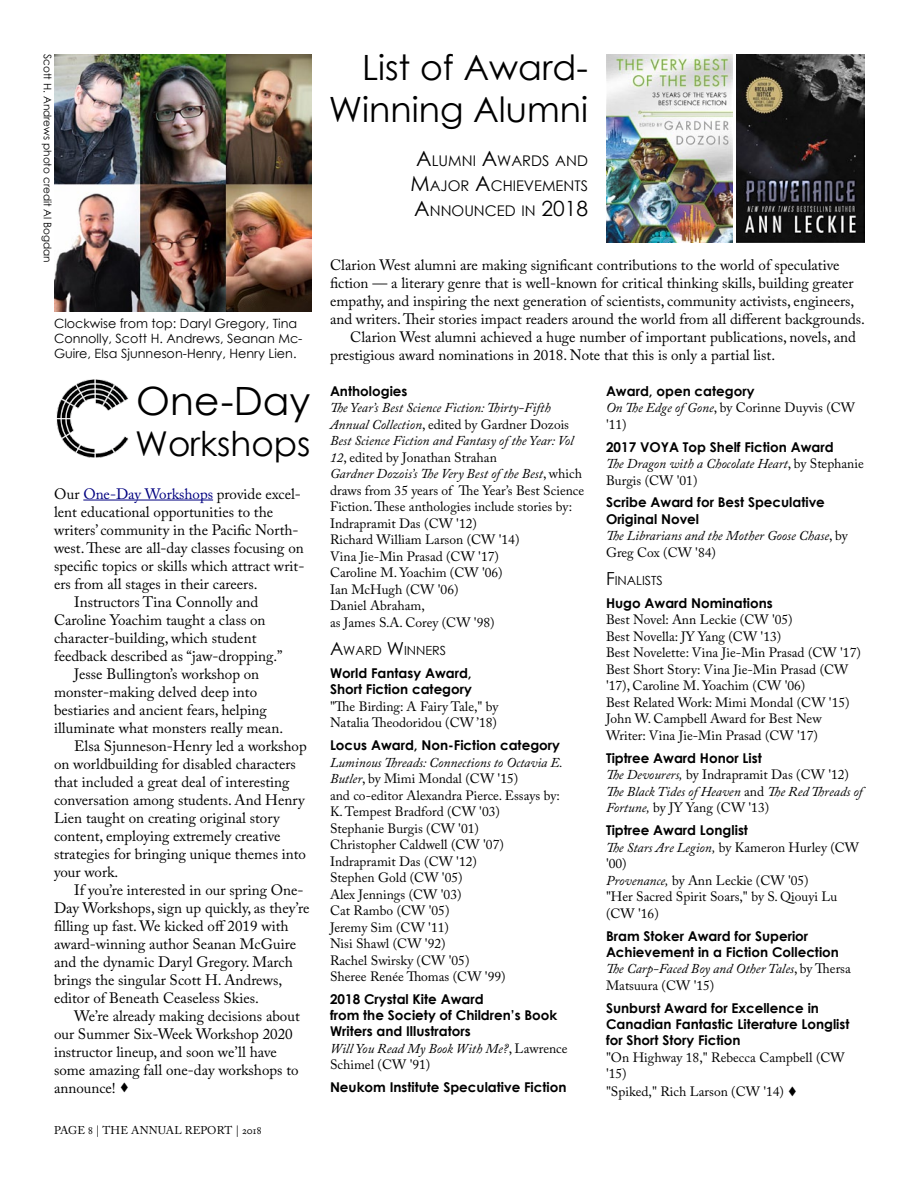
<style>
.page{position:relative;width:918px;height:1188px;background:#fff}
.page>*{position:absolute;margin:0;border:0;box-sizing:border-box;transform-origin:0 0}
.t1{font:39px "Century Gothic";color:#000}
.t2{font:34.8px/41.8px "Century Gothic";color:#000;text-align:right}
.t3{font:34.2px "Century Gothic";color:#000}
.t4{font:15px "Adobe Caslon Pro";color:#000}
.t5{font:14.7px/25.2px "Century Gothic";color:#000;text-align:center}
.t6{font:13.5px/16.5px "Adobe Caslon Pro";color:#000}
.t7{font:700 13.5px/16.2px "Century Gothic";color:#000}
.t8{font:italic 13.5px/16.5px "Adobe Caslon Pro";color:#000}
.t9{font:12.75px/15.3px "Century Gothic";color:#000}
.t10{font:12.6px "Century Gothic";color:#000}
.t11{font:11.25px "Adobe Caslon Pro";letter-spacing:.005em;color:#000}
.t12{font:10.5px "Century Gothic";color:#000}
.s1{color:#000080}
.s2{font-size:21px}
.s3{font-style:italic}
.s4{font-size:18px}
.s5{font-style:normal}
</style>
<div class="page">
<img style="left:606px;top:54px;width:126px;height:189px">
<hr style="left:83px;top:500px;width:130px;height:1px;background:#000080">
<img style="left:736px;top:54px;width:128px;height:189px">
<img style="left:55px;top:54px;width:257px;height:257px">
<img style="left:56px;top:379px;width:73px;height:79px">
<p class="t12" style="left:55px;top:54px;width:210px;rotate:90deg">Scott H. Andrews photo credit Al Bogdan</p>
<p class="t9" style="left:54px;top:315px;width:250px">Clockwise from top: Daryl Gregory, Tina<br>Connolly, Scott H. Andrews, Seanan Mc-<br>Guire, Elsa Sjunneson-Henry, Henry Lien.</p>
<h1 class="t1" style="left:136px;top:373px;width:176px">One-Day</h1>
<h3 class="t3" style="left:135px;top:420px;width:177px">Workshops</h3>
<p class="t4" style="left:54px;top:485px;width:248px">Our <span class="s1">One-Day Workshops</span> provide excel-</p>
<p class="t4" style="left:54px;top:503px;width:221px">lent educational opportunities to the</p>
<p class="t4" style="left:54px;top:521px;width:246px">writers’ community in the Pacific North-</p>
<p class="t4" style="left:54px;top:539px;width:251px">west. These are all-day classes focusing on</p>
<p class="t4" style="left:54px;top:557px;width:252px">specific topics or skills which attract writ-</p>
<p class="t4" style="left:54px;top:575px;width:205px">ers from all stages in their careers.</p>
<p class="t4" style="left:74px;top:593px;width:186px">Instructors Tina Connolly and</p>
<p class="t4" style="left:54px;top:611px;width:213px">Caroline Yoachim taught a class on</p>
<p class="t4" style="left:54px;top:629px;width:204px">character-building, which student</p>
<p class="t4" style="left:54px;top:647px;width:230px">feedback described as “jaw-dropping.”</p>
<p class="t4" style="left:74px;top:665px;width:187px">Jesse Bullington’s workshop on</p>
<p class="t4" style="left:54px;top:683px;width:205px">monster-making delved deep into</p>
<p class="t4" style="left:54px;top:701px;width:214px">bestiaries and ancient fears, helping</p>
<p class="t4" style="left:54px;top:719px;width:231px">illuminate what monsters really mean.</p>
<p class="t4" style="left:74px;top:737px;width:234px">Elsa Sjunneson-Henry led a workshop</p>
<p class="t4" style="left:54px;top:755px;width:243px">on worldbuilding for disabled characters</p>
<p class="t4" style="left:54px;top:773px;width:237px">that included a great deal of interesting</p>
<p class="t4" style="left:54px;top:791px;width:253px">conversation among students. And Henry</p>
<p class="t4" style="left:54px;top:809px;width:228px">Lien taught on creating original story</p>
<p class="t4" style="left:54px;top:827px;width:228px">content, employing extremely creative</p>
<p class="t4" style="left:54px;top:845px;width:254px">strategies for bringing unique themes into</p>
<p class="t4" style="left:54px;top:863px;width:66px">your work.</p>
<p class="t4" style="left:74px;top:881px;width:231px">If you’re interested in our spring One-</p>
<p class="t4" style="left:54px;top:899px;width:257px">Day Workshops, sign up quickly, as they’re</p>
<p class="t4" style="left:54px;top:917px;width:236px">filling up fast. We kicked off 2019 with</p>
<p class="t4" style="left:54px;top:935px;width:244px">award-winning author Seanan McGuire</p>
<p class="t4" style="left:54px;top:953px;width:240px">and the dynamic Daryl Gregory. March</p>
<p class="t4" style="left:54px;top:971px;width:230px">brings the singular Scott H. Andrews,</p>
<p class="t4" style="left:54px;top:989px;width:206px">editor of Beneath Ceaseless Skies.</p>
<p class="t4" style="left:74px;top:1007px;width:227px">We’re already making decisions about</p>
<p class="t4" style="left:54px;top:1025px;width:240px">our Summer Six-Week Workshop 2020</p>
<p class="t4" style="left:54px;top:1043px;width:225px">instructor lineup, and soon we’ll have</p>
<p class="t4" style="left:54px;top:1061px;width:246px">some amazing fall one-day workshops to</p>
<p class="t4" style="left:54px;top:1079px;width:77px">announce! •</p>
<p class="t11" style="left:54px;top:1124px;width:87px">Page 8 | The aNNU</p>
<p class="t11" style="left:166px;top:1124px;width:28px">AL rEPO</p>
<p class="t11" style="left:217px;top:1124px;width:46px">RT | 2018</p>
<h2 class="t2" style="left:329px;top:46px;width:261px">List of Award-<br>Winning Alumni</h2>
<p class="t5" style="left:410px;top:148px;width:179px"><span class="s2">A</span>LUMNI <span class="s2">A</span>WARDS AND<br><span class="s2">M</span>AJOR <span class="s2">A</span>CHIEVEMENTS<br><span class="s2">A</span>NNOUNCED IN <span class="s2">2018</span></p>
<p class="t4" style="left:330px;top:256px;width:511px">Clarion West alumni are making significant contributions to the world of speculative</p>
<p class="t4" style="left:330px;top:274px;width:525px">fiction — a literary genre that is well-known for critical thinking skills, building greater</p>
<p class="t4" style="left:330px;top:292px;width:526px">empathy, and inspiring the next generation of scientists, community activists, engineers,</p>
<p class="t4" style="left:330px;top:310px;width:537px">and writers. Their stories impact readers around the world from all different backgrounds.</p>
<p class="t4" style="left:350px;top:328px;width:507px">Clarion West alumni achieved a huge number of important publications, novels, and</p>
<p class="t4" style="left:330px;top:346px;width:447px">prestigious award nominations in 2018. Note that this is only a partial list.</p>
<p class="t7" style="left:330px;top:382px;width:79px">Anthologies</p>
<p class="t6" style="left:330px;top:399px;width:256px"><span class="s3">The Year’s Best Science Fiction: Thirty-Fifth Annual Collection</span>, edited by Gardner Dozois <span class="s3">Best Science Fiction and Fantasy of the Year: Vol 12</span>, edited by Jonathan Strahan<br><span class="s3">Gardner Dozois’s The Very Best of the Best</span>, which draws from 35 years of The Year’s Best Science Fiction. These anthologies include stories by:<br>Indrapramit Das (CW '12)<br>Richard William Larson (CW '14)<br>Vina Jie-Min Prasad (CW '17)<br>Caroline M. Yoachim (CW '06)<br>Ian McHugh (CW '06)<br>Daniel Abraham,<br>as James S.A. Corey (CW '98)</p>
<p class="t10" style="left:330px;top:642px;width:118px"><span class="s4">A</span>WARD <span class="s4">W</span>INNERS</p>
<p class="t7" style="left:330px;top:664px;width:144px">World Fantasy Award,<br>Short Fiction category</p>
<p class="t6" style="left:330px;top:698px;width:170px">"The Birding: A Fairy Tale," by<br>Natalia Theodoridou (CW ’18)</p>
<p class="t7" style="left:330px;top:736px;width:232px">Locus Award, Non-Fiction category</p>
<p class="t6" style="left:330px;top:754px;width:234px"><span class="s3">Luminous Threads: Connections to Octavia E.<br>Butler</span>, by Mimi Mondal (CW '15)<br>and co-editor Alexandra Pierce. Essays by:<br>K. Tempest Bradford (CW '03)<br>Stephanie Burgis (CW '01)<br>Christopher Caldwell (CW '07)<br>Indrapramit Das (CW '12)<br>Stephen Gold (CW '05)<br>Alex Jennings (CW '03)<br>Cat Rambo (CW '05)<br>Jeremy Sim (CW '11)<br>Nisi Shawl (CW '92)<br>Rachel Swirsky (CW '05)<br>Sheree Renée Thomas (CW '99)</p>
<p class="t7" style="left:330px;top:990px;width:229px">2018 Crystal Kite Award<br>from the Society of Children’s Book<br>Writers and Illustrators</p>
<p class="t8" style="left:330px;top:1040px;width:239px">Will You Read My Book With Me?<span class="s5">, Lawrence<br>Schimel (CW '91)</span></p>
<p class="t7" style="left:330px;top:1079px;width:238px">Neukom Institute Speculative Fiction</p>
<p class="t7" style="left:606px;top:382px;width:150px">Award, open category</p>
<p class="t6" style="left:606px;top:399px;width:251px"><span class="s3">On The Edge of Gone</span>, by Corinne Duyvis (CW '11)</p>
<p class="t7" style="left:606px;top:438px;width:229px">2017 VOYA Top Shelf Fiction Award</p>
<p class="t8" style="left:606px;top:455px;width:259px">The Dragon with a Chocolate Heart<span class="s5">, by Stephanie<br>Burgis (CW '01)</span></p>
<p class="t7" style="left:606px;top:494px;width:220px">Scribe Award for Best Speculative<br>Original Novel</p>
<p class="t8" style="left:606px;top:527px;width:243px">The Librarians and the Mother Goose Chase<span class="s5">, by<br>Greg Cox (CW '84)</span></p>
<p class="t10" style="left:606px;top:572px;width:58px"><span class="s4">F</span>INALISTS</p>
<p class="t7" style="left:606px;top:594px;width:168px">Hugo Award Nominations</p>
<p class="t6" style="left:606px;top:612px;width:256px">Best Novel: Ann Leckie (CW '05)<br>Best Novella: JY Yang (CW '13)<br>Best Novelette: Vina Jie-Min Prasad (CW '17)<br>Best Short Story: Vina Jie-Min Prasad (CW '17), Caroline M. Yoachim (CW '06)<br>Best Related Work: Mimi Mondal (CW '15)<br>John W. Campbell Award for Best New Writer: Vina Jie-Min Prasad (CW '17)</p>
<p class="t7" style="left:606px;top:749px;width:157px">Tiptree Award H onor List</p>
<p class="t8" style="left:606px;top:766px;width:258px">The Devourers, <span class="s5">by Indrapramit Das (CW '12)<br></span>The Black Tides of Heaven <span class="s5">and</span> The Red Threads of<br>Fortune, <span class="s5">by JY Yang (CW '13)</span></p>
<p class="t7" style="left:606px;top:822px;width:144px">Tiptree Award Longlist</p>
<p class="t6" style="left:606px;top:839px;width:255px"><span class="s3">The Stars Are Legion,</span> by Kameron Hurley (CW '00)<br><span class="s3">Provenance,</span> by Ann Leckie (CW '05)<br>"Her Sacred Spirit Soars," by S. Qiouyi Lu (CW '16)</p>
<p class="t7" style="left:606px;top:927px;width:235px">Bram Stoker Award for Superior<br>Achievement in a Fiction Collection</p>
<p class="t8" style="left:606px;top:961px;width:246px">The Carp-Faced Boy and Other Tales<span class="s5">, by Thersa<br>Matsuura (CW '15)</span></p>
<p class="t7" style="left:606px;top:999px;width:245px">Sunburst Award for Excellence in<br>Canadian Fantastic Literature Longlist for Short Story Fiction</p>
<p class="t6" style="left:606px;top:1049px;width:240px">"On Highway 18," Rebecca Campbell (CW '15)</p>
<p class="t6" style="left:606px;top:1083px;width:193px">"Spiked," Rich Larson (CW '14) •</p>
</div>
